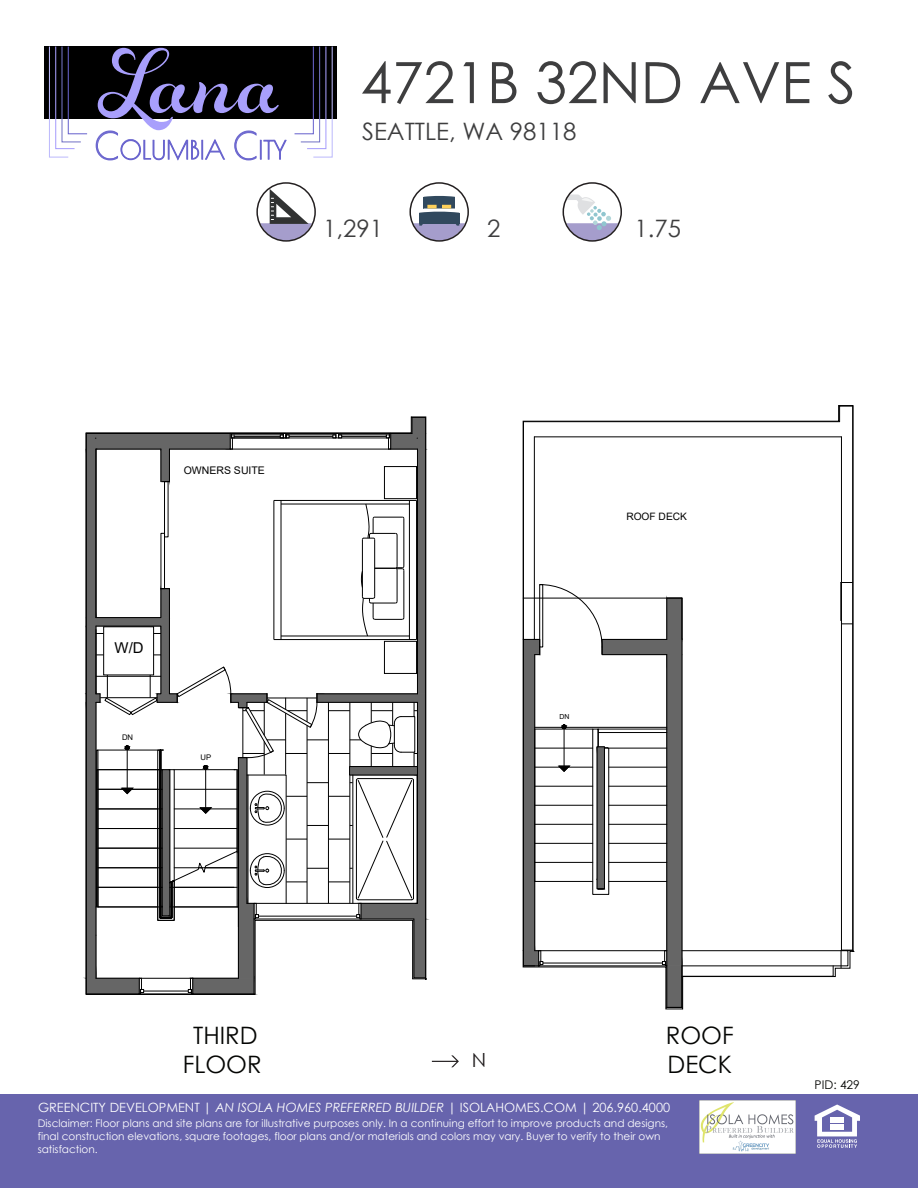
<style>
.page{position:relative;width:918px;height:1188px;background:#fff}
.page>*{position:absolute;margin:0;border:0;box-sizing:border-box;transform-origin:0 0}
.t1{font:109.2px "Rosarian";color:#a89ffc}
.t2{font:57px "Century Gothic";color:#3e3e3f}
.t3{font:24px "Century Gothic";color:#3e3e3f}
.t4{font:24px/28.8px "Century Gothic";color:#040503;text-align:center}
.t5{font:19.5px "Century Gothic";color:#231f20}
.t6{font:15px "Arial";color:#000}
.t7{font:12.75px "Century Gothic";color:#fff}
.t8{font:12px "Century Gothic";color:#040503}
.t9{font:10.5px/12.6px "Century Gothic";color:#fff}
.t10{font:10.5px "Arial";color:#000}
.t11{font:10.2px "Arial";color:#000}
.t12{font:7.8px "Arial";color:#000}
.t13{font:6.9px "Arial";color:#000}
.s1{font-style:italic}
</style>
<div class="page">
<div style="left:0;top:1094px;width:918px;height:94px;background:#6764ad"></div>
<svg style="left:815px;top:1105px;width:45px;height:43px"></svg>
<div style="left:830px;top:1117px;width:14px;height:6px;background:#fff"></div>
<div style="left:830px;top:1125px;width:14px;height:5px;background:#fff"></div>
<div style="left:563px;top:182px;width:59px;height:60px;border:2px solid #231f20;border-radius:50%"></div>
<svg style="left:566px;top:194px;width:52px;height:47px"></svg>
<div style="left:409px;top:182px;width:60px;height:60px;border:2px solid #231f20;border-radius:50%"></div>
<svg style="left:413px;top:196px;width:52px;height:45px"></svg>
<div style="left:256px;top:182px;width:60px;height:60px;border:2px solid #231f20;border-radius:50%"></div>
<svg style="left:260px;top:189px;width:52px;height:52px"></svg>
<img style="left:700px;top:1100px;width:95px;height:54px">
<svg style="left:432px;top:1055px;width:27px;height:12px"></svg>
<div style="left:44px;top:47px;width:293px;height:72px;background:#000"></div>
<svg style="left:96px;top:131px;width:129px;height:29px"></svg>
<svg style="left:234px;top:131px;width:53px;height:29px"></svg>
<svg style="left:48px;top:46px;width:40px;height:112px"></svg>
<svg style="left:293px;top:46px;width:40px;height:112px"></svg>
<svg style="left:85px;top:416px;width:342px;height:579px"></svg>
<svg style="left:523px;top:405px;width:332px;height:605px"></svg>
<h1 class="t1" style="left:98px;top:11px;width:187px">Lana</h1>
<h2 class="t2" style="left:361px;top:43px;width:497px">4721B 32ND AVE S</h2>
<h3 class="t3" style="left:362px;top:114px;width:216px">SEATTLE, WA 98118</h3>
<h3 class="t3" style="left:323px;top:212px;width:61px">1,291</h3>
<h3 class="t3" style="left:487px;top:212px;width:15px">2</h3>
<h3 class="t3" style="left:635px;top:212px;width:48px">1.75</h3>
<p class="t10" style="left:184px;top:463px;width:83px">OWNERS SUITE</p>
<h3 class="t6" style="left:115px;top:638px;width:31px">W/D</h3>
<p class="t12" style="left:122px;top:732px;width:13px">DN</p>
<p class="t12" style="left:201px;top:752px;width:12px">UP</p>
<p class="t11" style="left:626px;top:510px;width:62px">ROOF DECK</p>
<p class="t13" style="left:560px;top:712px;width:12px">DN</p>
<h3 class="t4" style="left:183px;top:1020px;width:81px">THIRD<br>FLOOR</h3>
<h3 class="t4" style="left:666px;top:1020px;width:69px;text-align:left">ROOF<br>DECK</h3>
<h3 class="t5" style="left:472px;top:1046px;width:16px">N</h3>
<p class="t7" style="left:38px;top:1099px;width:634px">GREENCITY DEVELOPMENT | <span class="s1">AN ISOLA HOMES PREFERRED BUILDER</span> | ISOLAHOMES.COM | 206.960.4000</p>
<p class="t9" style="left:38px;top:1117px;width:632px">Disclaimer: Floor plans and site plans are for illustrative purposes only. In a continuing effort to improve products and designs, final construction elevations, square footages, floor plans and/or materials and colors may vary. Buyer to verify to their own satisfaction.</p>
<p class="t8" style="left:815px;top:1076px;width:47px">PID: 429</p>
</div>
